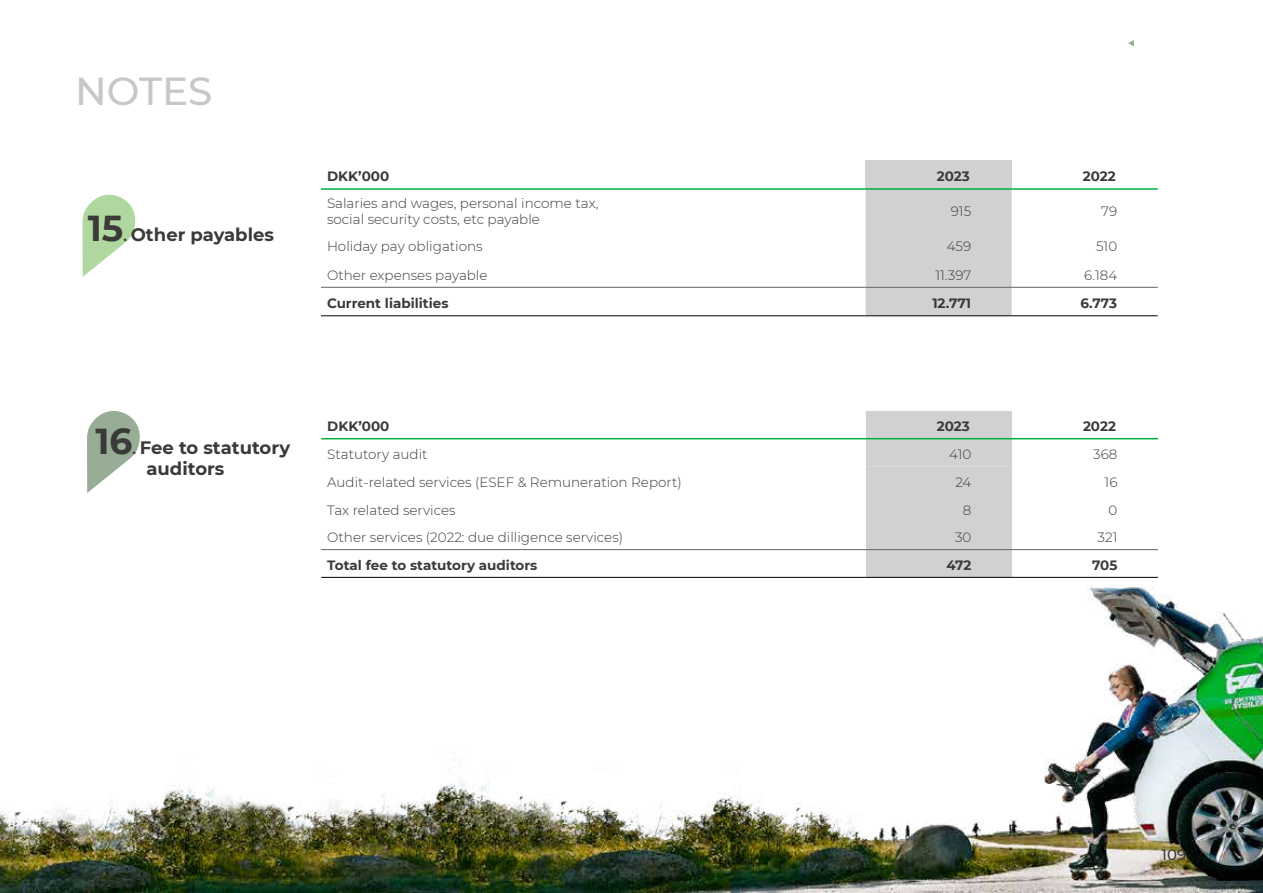
<style>
.page{position:relative;width:1263px;height:893px;background:#fff}
.page>*{position:absolute;margin:0;border:0;box-sizing:border-box;transform-origin:0 0}
.t1{font:500 39px "Montserrat";color:#c7c7c7}
.t2{font:700 36px "Montserrat";color:#3a3a39}
.t3{font:700 18px/21.6px "Montserrat";color:#3a3a39}
.t4{font:500 15px "Montserrat";color:#3a3a39}
.t5{font:300 13.5px/16.2px "Montserrat";color:#3a3a39}
.t6{font:700 13.5px "Montserrat";color:#3a3a39}
.s1{font-size:13.5px}
</style>
<div class="page">
<img style="left:0;top:576px;width:1263px;height:317px">
<svg style="left:1128px;top:40px;width:6px;height:7px"></svg>
<svg style="left:82px;top:194px;width:54px;height:83px"></svg>
<svg style="left:87px;top:411px;width:53px;height:82px"></svg>
<div style="left:866px;top:160px;width:146px;height:29px;background:#d2d1d1"></div>
<div style="left:866px;top:190px;width:146px;height:126px;background:#d2d1d1"></div>
<hr style="left:321px;top:316px;width:545px;height:1px;background:#000">
<hr style="left:866px;top:316px;width:146px;height:1px;background:#000">
<hr style="left:1012px;top:316px;width:146px;height:1px;background:#000">
<hr style="left:321px;top:188px;width:545px;height:2px;background:#00b03e">
<hr style="left:866px;top:188px;width:146px;height:2px;background:#00b03e">
<hr style="left:1012px;top:188px;width:146px;height:2px;background:#00b03e">
<hr style="left:321px;top:287px;width:545px;height:1px;background:#646363">
<hr style="left:866px;top:287px;width:146px;height:1px;background:#646363">
<hr style="left:1012px;top:287px;width:146px;height:1px;background:#646363">
<div style="left:866px;top:411px;width:146px;height:166px;background:#d2d1d1"></div>
<hr style="left:321px;top:577px;width:545px;height:1px;background:#000">
<hr style="left:866px;top:577px;width:146px;height:1px;background:#000">
<hr style="left:1012px;top:577px;width:146px;height:1px;background:#000">
<hr style="left:321px;top:438px;width:545px;height:1px;background:#00b03e">
<hr style="left:866px;top:438px;width:146px;height:1px;background:#00b03e">
<hr style="left:1012px;top:438px;width:146px;height:1px;background:#00b03e">
<hr style="left:321px;top:549px;width:545px;height:1px;background:#646363">
<hr style="left:866px;top:549px;width:146px;height:1px;background:#646363">
<hr style="left:1012px;top:549px;width:146px;height:1px;background:#646363">
<h1 class="t1" style="left:75px;top:64px;width:139px">NOTES</h1>
<h2 class="t2" style="left:88px;top:202px;width:37px">15</h2>
<h3 class="t3" style="left:123px;top:222px;width:152px"><span class="s1">.</span> Other payables</h3>
<p class="t6" style="left:327px;top:167px;width:64px">DKK’000</p>
<p class="t6" style="left:937px;top:167px;width:34px">2023</p>
<p class="t6" style="left:1083px;top:167px;width:34px">2022</p>
<p class="t5" style="left:327px;top:195px;width:273px">Salaries and wages, personal income tax, social security costs, etc payable</p>
<p class="t5" style="left:951px;top:203px;width:22px">915</p>
<p class="t5" style="left:1101px;top:203px;width:17px">79</p>
<p class="t5" style="left:327px;top:238px;width:157px">Holiday pay obligations</p>
<p class="t5" style="left:947px;top:238px;width:26px">459</p>
<p class="t5" style="left:1096px;top:238px;width:23px">510</p>
<p class="t5" style="left:327px;top:266px;width:162px">Other expenses payable</p>
<p class="t5" style="left:935px;top:266px;width:37px">11.397</p>
<p class="t5" style="left:1084px;top:266px;width:34px">6.184</p>
<p class="t6" style="left:327px;top:294px;width:123px">Current liabilities</p>
<p class="t6" style="left:932px;top:294px;width:40px">12.771</p>
<p class="t6" style="left:1080px;top:294px;width:38px">6.773</p>
<h2 class="t2" style="left:96px;top:415px;width:39px">16</h2>
<h3 class="t3" style="left:146px;top:435px;width:145px;text-indent:-14px"><span class="s1">.</span> Fee to statutory auditors</h3>
<p class="t6" style="left:327px;top:417px;width:64px">DKK’000</p>
<p class="t6" style="left:937px;top:417px;width:34px">2023</p>
<p class="t6" style="left:1083px;top:417px;width:34px">2022</p>
<p class="t5" style="left:327px;top:446px;width:102px">Statutory audit</p>
<p class="t5" style="left:949px;top:446px;width:24px">410</p>
<p class="t5" style="left:1093px;top:446px;width:26px">368</p>
<p class="t5" style="left:327px;top:473px;width:356px">Audit-related services (ESEF &amp; Remuneration Report)</p>
<p class="t5" style="left:955px;top:473px;width:18px">24</p>
<p class="t5" style="left:1104px;top:473px;width:14px">16</p>
<p class="t5" style="left:327px;top:501px;width:130px">Tax related services</p>
<p class="t5" style="left:963px;top:501px;width:10px">8</p>
<p class="t5" style="left:1108px;top:501px;width:10px">0</p>
<p class="t5" style="left:327px;top:529px;width:297px">Other services (2022: due dilligence services)</p>
<p class="t5" style="left:955px;top:529px;width:18px">30</p>
<p class="t5" style="left:1097px;top:529px;width:21px">321</p>
<p class="t6" style="left:327px;top:555px;width:212px">Total fee to statutory auditors</p>
<p class="t6" style="left:946px;top:555px;width:27px">472</p>
<p class="t6" style="left:1092px;top:555px;width:27px">705</p>
<p class="t4" style="left:1161px;top:844px;width:27px">109</p>
</div>
